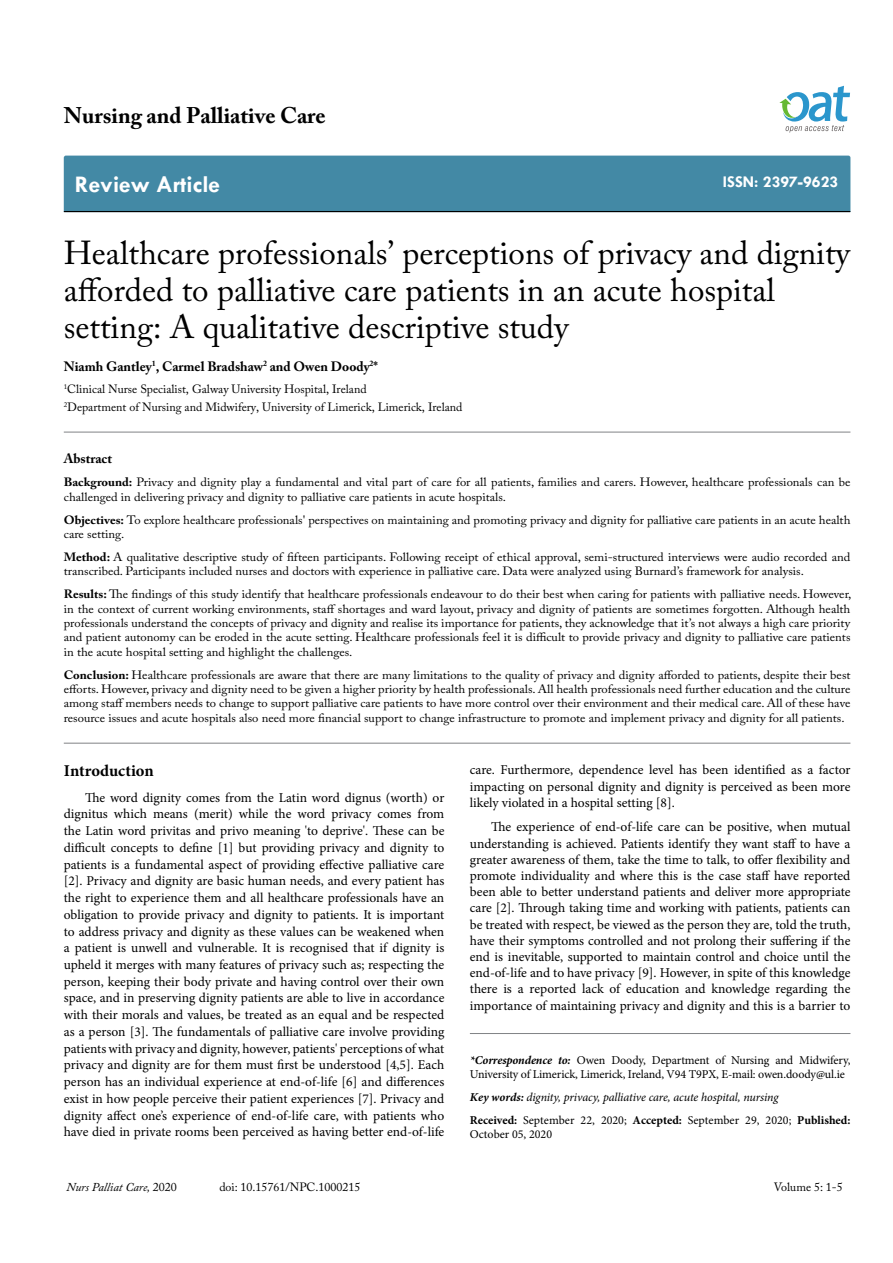
<style>
.page{position:relative;width:893px;height:1263px;background:#fff}
.page>*{position:absolute;margin:0;border:0;box-sizing:border-box;transform-origin:0 0}
.t1{font:33px/37.5px "Adobe Caslon Pro";color:#000}
.t2{font:700 24px "Tw Cen";color:#fff}
.t3{font:700 22.5px "Adobe Caslon Pro";color:#000}
.t4{font:700 16.5px "Tw Cen";color:#fff}
.t5{font:700 16.5px "Minion Pro";letter-spacing:-.005em;color:#000}
.t6{font:13.5px/16.8px "Minion Pro";color:#000;text-align:justify}
.t7{font:700 13.5px "Adobe Caslon Pro";color:#000}
.t8{font:12px/14.4px "Adobe Caslon Pro";color:#000;scale:1.05 1}
.t9{font:12px/18px "Adobe Caslon Pro";color:#000}
.t10{font:12px/14.4px "Minion Pro";letter-spacing:-.01em;color:#000}
.t11{font:italic 12px/23px "Minion Pro";letter-spacing:-.01em;color:#000}
.t12{font:italic 12px "Adobe Caslon Pro";color:#000}
.s1{font-weight:700}
.s2{font-weight:700;font-style:italic}
.s3{font-weight:700;font-style:normal}
.s4{font-style:normal}
</style>
<div class="page">
<div style="left:64px;top:156px;width:786px;height:55px;background:#4389a5"></div>
<hr style="left:64px;top:211px;width:786px;height:1px;background:#000">
<svg style="left:779px;top:86px;width:71px;height:47px"></svg>
<hr style="left:64px;top:432px;width:786px;height:1px;background:#808285">
<hr style="left:64px;top:743px;width:786px;height:1px;background:#808285">
<hr style="left:470px;top:1033px;width:380px;height:1px;background:#808285">
<h3 class="t3" style="left:64px;top:102px;width:263px">Nursing and Palliative Care</h3>
<h2 class="t2" style="left:75px;top:170px;width:147px">Review Article</h2>
<p class="t4" style="left:723px;top:172px;width:117px">ISSN: 2397-9623</p>
<h1 class="t1" style="left:64px;top:233px;width:788px">Healthcare professionals’ perceptions of privacy and dignity afforded to palliative care patients in an acute hospital setting: A qualitative descriptive study</h1>
<p class="t7" style="left:64px;top:358px;width:316px">Niamh Gantley<sup>1</sup>, Carmel Bradshaw<sup>2</sup> and Owen Doody<sup>2</sup>*</p>
<p class="t9" style="left:64px;top:380px;width:400px"><sup>1</sup>Clinical Nurse Specialist, Galway University Hospital, Ireland<br><sup>2</sup>Department of Nursing and Midwifery, University of Limerick, Limerick, Ireland</p>
<p class="t7" style="left:64px;top:451px;width:50px">Abstract</p>
<p class="t8" style="left:64px;top:475px;width:751px"><span class="s1">Background:</span> Privacy and dignity play a fundamental and vital part of care for all patients, families and carers. However, healthcare professionals can be challenged in delivering privacy and dignity to palliative care patients in acute hospitals.</p>
<p class="t8" style="left:64px;top:512px;width:751px"><span class="s1">Objectives:</span> To explore healthcare professionals' perspectives on maintaining and promoting privacy and dignity for palliative care patients in an acute health care setting.</p>
<p class="t8" style="left:64px;top:549px;width:751px"><span class="s1">Method:</span> A qualitative descriptive study of fifteen participants. Following receipt of ethical approval, semi-structured interviews were audio recorded and transcribed. Participants included nurses and doctors with experience in palliative care. Data were analyzed using Burnard’s framework for analysis.</p>
<p class="t8" style="left:64px;top:587px;width:752px;text-align:justify"><span class="s1">Results:</span> The findings of this study identify that healthcare professionals endeavour to do their best when caring for patients with palliative needs. However, in the context of current working environments, staff shortages and ward layout, privacy and dignity of patients are sometimes forgotten. Although health professionals understand the concepts of privacy and dignity and realise its importance for patients, they acknowledge that it’s not always a high care priority and patient autonomy can be eroded in the acute setting. Healthcare professionals feel it is difficult to provide privacy and dignity to palliative care patients in the acute hospital setting and highlight the challenges.</p>
<p class="t8" style="left:64px;top:667px;width:751px;text-align:justify"><span class="s1">Conclusion:</span> Healthcare professionals are aware that there are many limitations to the quality of privacy and dignity afforded to patients, despite their best efforts. However, privacy and dignity need to be given a higher priority by health professionals. All health professionals need further education and the culture among staff members needs to change to support palliative care patients to have more control over their environment and their medical care. All of these have resource issues and acute hospitals also need more financial support to change infrastructure to promote and implement privacy and dignity for all patients.</p>
<p class="t5" style="left:64px;top:759px;width:91px">Introduction</p>
<p class="t6" style="left:64px;top:789px;width:382px;text-indent:21px">The word dignity comes from the Latin word dignus (worth) or dignitus which means (merit) while the word privacy comes from the Latin word privitas and privo meaning 'to deprive'. These can be difficult concepts to define [1] but providing privacy and dignity to patients is a fundamental aspect of providing effective palliative care [2]. Privacy and dignity are basic human needs, and every patient has the right to experience them and all healthcare professionals have an obligation to provide privacy and dignity to patients. It is important to address privacy and dignity as these values can be weakened when a patient is unwell and vulnerable. It is recognised that if dignity is upheld it merges with many features of privacy such as; respecting the person, keeping their body private and having control over their own space, and in preserving dignity patients are able to live in accordance with their morals and values, be treated as an equal and be respected as a person [3]. The fundamentals of palliative care involve providing patients with privacy and dignity, however, patients' perceptions of what privacy and dignity are for them must first be understood [4,5]. Each person has an individual experience at end-of-life [6] and differences exist in how people perceive their patient experiences [7]. Privacy and dignity affect one’s experience of end-of-life care, with patients who have died in private rooms been perceived as having better end-of-life</p>
<p class="t6" style="left:470px;top:762px;width:382px;line-height:16.2px">care. Furthermore, dependence level has been identified as a factor impacting on personal dignity and dignity is perceived as been more likely violated in a hospital setting [8].</p>
<p class="t6" style="left:470px;top:819px;width:382px;line-height:16.2px;text-indent:21px">The experience of end-of-life care can be positive, when mutual understanding is achieved. Patients identify they want staff to have a greater awareness of them, take the time to talk, to offer flexibility and promote individuality and where this is the case staff have reported been able to better understand patients and deliver more appropriate care [2]. Through taking time and working with patients, patients can be treated with respect, be viewed as the person they are, told the truth, have their symptoms controlled and not prolong their suffering if the end is inevitable, supported to maintain control and choice until the end-of-life and to have privacy [9]. However, in spite of this knowledge there is a reported lack of education and knowledge regarding the importance of maintaining privacy and dignity and this is a barrier to</p>
<p class="t10" style="left:470px;top:1052px;width:382px"><span class="s2">*Correspondence to:</span> Owen Doody, Department of Nursing and Midwifery,<br>University of Limerick, Limerick, Ireland, V94 T9PX, E-mail: owen.doody@ul.ie</p>
<p class="t11" style="left:470px;top:1085px;width:382px"><span class="s1">Key words:</span> dignity, privacy, palliative care, acute hospital, nursing<br><span class="s3">Received:</span> <span class="s4">September 22, 2020;</span> <span class="s3">Accepted:</span> <span class="s4">September 29, 2020;</span> <span class="s3">Published:</span></p>
<p class="t10" style="left:470px;top:1127px;width:84px">October 05, 2020</p>
<p class="t12" style="left:67px;top:1180px;width:112px">Nurs Palliat Care, <span class="s4">2020</span></p>
<p class="t9" style="left:219px;top:1178px;width:143px">doi: 10.15761/NPC.1000215</p>
<p class="t9" style="left:774px;top:1178px;width:71px">Volume 5: 1-5</p>
</div>
